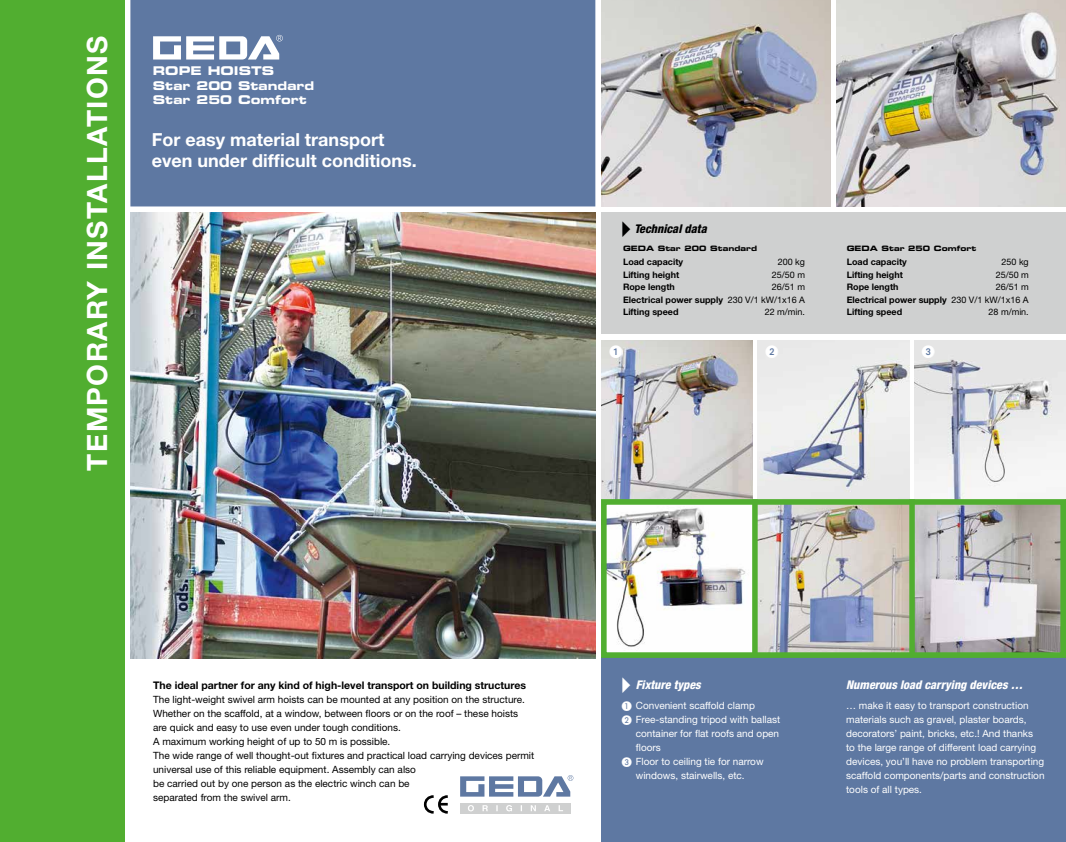
<style>
.page{position:relative;width:1066px;height:842px;background:#fff}
.page>*{position:absolute;margin:0;border:0;box-sizing:border-box;transform-origin:0 0}
.t1{font:700 28px "Helvetica Neue";letter-spacing:.05em;color:#fff}
.t2{font:700 18px/21.6px "Helvetica Neue";color:#fff}
.t3{font:13px "European Pi One";color:#fff}
.t4{font:italic 800 condensed 12.1px "Helvetica Neue";color:#000}
.t5{font:italic 800 condensed 12px "Helvetica Neue";color:#fff}
.t6{font:12px/14.4px "Eurostile Bold Extended Two";color:#fff}
.t7{font:700 10.5px "Helvetica Neue";color:#000}
.t8{font:10px/14px "Helvetica Neue";color:#000}
.t9{font:10px/14px "Helvetica Neue";color:#fff}
.t10{font:700 9px/12.5px "Helvetica Neue";color:#000;text-align:justify}
.t11{font:9px "Helvetica Neue";color:#000}
.t12{font:7.4px "Eurostile Bold Extended Two";color:#000}
.s1{font-weight:400}
.s2{font-family:"European Pi One"}
</style>
<div class="page">
<img style="left:915px;top:340px;width:151px;height:311px">
<img style="left:758px;top:340px;width:151px;height:311px">
<img style="left:608px;top:508px;width:138px;height:139px">
<div style="left:601px;top:658px;width:465px;height:184px;background:#5e78a2"></div>
<div style="left:601px;top:212px;width:465px;height:122px;background:#cfd0d0"></div>
<img style="left:601px;top:0;width:230px;height:206px">
<div style="left:130px;top:0;width:465px;height:206px;background:#5e78a2"></div>
<div style="left:0;top:0;width:125px;height:842px;background:#51ae30"></div>
<img style="left:130px;top:213px;width:465px;height:445px">
<svg style="left:153px;top:35px;width:130px;height:25px"></svg>
<img style="left:836px;top:0;width:230px;height:207px">
<svg style="left:423px;top:795px;width:25px;height:19px"></svg>
<div style="left:460px;top:803px;width:110px;height:11px;background:#cfd0d0"></div>
<svg style="left:468px;top:805px;width:95px;height:6px"></svg>
<svg style="left:460px;top:775px;width:113px;height:22px"></svg>
<img style="left:601px;top:340px;width:151px;height:159px">
<div style="left:752px;top:499px;width:6px;height:156px;background:#51ae30"></div>
<div style="left:909px;top:499px;width:6px;height:157px;background:#51ae30"></div>
<div style="left:611px;top:346px;width:10px;height:11px;background:#5e78a2;border-radius:50%"></div>
<div style="left:767px;top:346px;width:10px;height:11px;background:#5e78a2;border-radius:50%"></div>
<div style="left:924px;top:346px;width:10px;height:11px;background:#5e78a2;border-radius:50%"></div>
<div style="left:601px;top:499px;width:465px;height:159px;border:6px solid #51ae30"></div>
<h1 class="t1" style="left:80px;top:470px;width:436px;rotate:-90deg">TEMPORARY INSTALLATIONS</h1>
<p class="t6" style="left:153px;top:64px;width:163px">ROPE HOISTS<br>Star 200 Standard<br>Star 250 Comfort</p>
<h2 class="t2" style="left:152px;top:128px;width:266px">For easy material transport even under difficult conditions.</h2>
<p class="t4" style="left:634px;top:221px;width:74px">Technical data</p>
<p class="t12" style="left:623px;top:243px;width:136px">GEDA Star 200 Standard</p>
<p class="t10" style="left:623px;top:255px;width:62px">Load capacity</p>
<p class="t11" style="left:778px;top:256px;width:29px">200 kg</p>
<p class="t10" style="left:623px;top:268px;width:58px">Lifting height</p>
<p class="t11" style="left:772px;top:269px;width:35px">25/50 m</p>
<p class="t10" style="left:623px;top:281px;width:53px">Rope length</p>
<p class="t10" style="left:623px;top:281px;width:184px;text-indent:149px"><span class="s1">26/51 m </span>Electrical power supply <span class="s1">230 V/1 kW/1x16 A </span>Lifting speed</p>
<p class="t11" style="left:765px;top:307px;width:42px">22 m/min.</p>
<p class="t12" style="left:847px;top:243px;width:131px">GEDA Star 250 Comfort</p>
<p class="t10" style="left:847px;top:255px;width:62px">Load capacity</p>
<p class="t11" style="left:1001px;top:256px;width:29px">250 kg</p>
<p class="t10" style="left:847px;top:268px;width:58px">Lifting height</p>
<p class="t11" style="left:996px;top:269px;width:35px">25/50 m</p>
<p class="t10" style="left:847px;top:281px;width:53px">Rope length</p>
<p class="t10" style="left:847px;top:281px;width:184px;text-indent:149px"><span class="s1">26/51 m </span>Electrical power supply <span class="s1">230 V/1 kW/1x16 A </span>Lifting speed</p>
<p class="t11" style="left:988px;top:307px;width:42px">28 m/min.</p>
<h3 class="t3" style="left:609px;top:345px;width:14px">1</h3>
<h3 class="t3" style="left:765px;top:345px;width:14px">2</h3>
<h3 class="t3" style="left:922px;top:345px;width:14px">3</h3>
<p class="t7" style="left:153px;top:679px;width:374px">The ideal partner for any kind of high-level transport on building structures</p>
<p class="t8" style="left:153px;top:693px;width:383px">The light-weight swivel arm hoists can be mounted at any position on the structure.<br>Whether on the scaffold, at a window, between floors or on the roof – these hoists are quick and easy to use even under tough conditions.<br>A maximum working height of up to 50 m is possible.<br>The wide range of well thought-out fixtures and practical load carrying devices permit universal use of this reliable equipment. Assembly can also<br>be carried out by one person as the electric winch can be<br>separated from the swivel arm.</p>
<p class="t5" style="left:636px;top:678px;width:66px">Fixture types</p>
<p class="t9" style="left:622px;top:699px;width:135px"><span class="s2">A</span> Convenient scaffold clamp</p>
<p class="t9" style="left:622px;top:713px;width:160px"><span class="s2">B</span> Free-standing tripod with ballast</p>
<p class="t9" style="left:636px;top:727px;width:145px">container for flat roofs and open</p>
<p class="t9" style="left:636px;top:741px;width:26px">floors</p>
<p class="t9" style="left:636px;top:755px;width:129px">Floor to ceiling tie for narrow</p>
<p class="t9" style="left:636px;top:769px;width:110px">windows, stairwells, etc.</p>
<p class="t5" style="left:846px;top:677px;width:178px">Numerous load carrying devices …</p>
<p class="t9" style="left:846px;top:698px;width:200px">… make it easy to transport construction materials such as gravel, plaster boards, decorators’ paint, bricks, etc.! And thanks<br>to the large range of different load carrying devices, you’ll have no problem transporting scaffold components/parts and construction tools of all types.</p>
</div>
